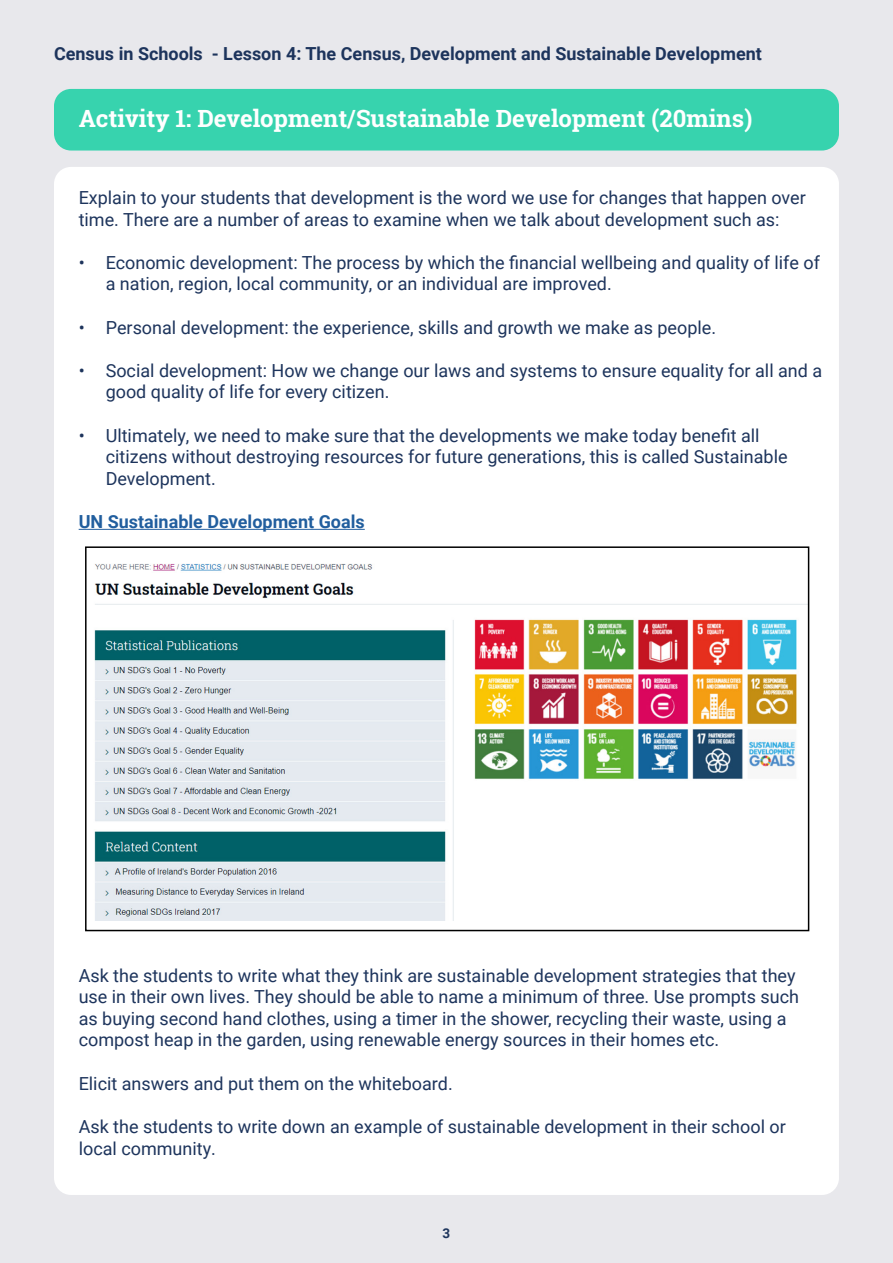
<style>
.page{position:relative;width:893px;height:1263px;background:#e8e8ec}
.page>*{position:absolute;margin:0;border:0;box-sizing:border-box;transform-origin:0 0}
.t1{font:700 24px "Roboto Slab";color:#fff}
.t2{font:18px/21.6px "Roboto";color:#1d345c}
.t3{font:700 18px "Roboto";color:#1d345c}
.t4{font:700 18px "Roboto";color:#215e9e}
.t5{font:700 13.5px "Roboto";color:#1d345c}
</style>
<div class="page">
<div style="left:54px;top:89px;width:785px;height:62px;background:#37d3ae;border-radius:17px"></div>
<div style="left:54px;top:167px;width:785px;height:1028px;background:#fff;border-radius:17px"></div>
<hr style="left:79px;top:529px;width:286px;height:1px;background:#215e9e">
<img style="left:94px;top:563px;width:712px;height:358px">
<div style="left:85px;top:546px;width:724px;height:385px;border:2px solid #000"></div>
<p class="t3" style="left:54px;top:41px;width:709px">Census in Schools - Lesson 4: The Census, Development and Sustainable Development</p>
<h1 class="t1" style="left:79px;top:101px;width:675px">Activity 1: Development/Sustainable Development (20mins)</h1>
<p class="t2" style="left:79px;top:186px;width:729px">Explain to your students that development is the word we use for changes that happen over time. There are a number of areas to examine when we talk about development such as:</p>
<p class="t2" style="left:106px;top:251px;width:716px;text-indent:-27px">• Economic development: The process by which the financial wellbeing and quality of life of a nation, region, local community, or an individual are improved.</p>
<p class="t2" style="left:79px;top:316px;width:639px">• Personal development: the experience, skills and growth we make as people.</p>
<p class="t2" style="left:106px;top:359px;width:718px;text-indent:-27px">• Social development: How we change our laws and systems to ensure equality for all and a good quality of life for every citizen.</p>
<p class="t2" style="left:106px;top:424px;width:683px;text-indent:-27px">• Ultimately, we need to make sure that the developments we make today benefit all citizens without destroying resources for future generations, this is called Sustainable<br>Development.</p>
<p class="t4" style="left:79px;top:509px;width:288px">UN Sustainable Development Goals</p>
<p class="t2" style="left:79px;top:964px;width:722px">Ask the students to write what they think are sustainable development strategies that they use in their own lives. They should be able to name a minimum of three. Use prompts such as buying second hand clothes, using a timer in the shower, recycling their waste, using a compost heap in the garden, using renewable energy sources in their homes etc.</p>
<p class="t2" style="left:79px;top:1072px;width:376px">Elicit answers and put them on the whiteboard.</p>
<p class="t2" style="left:79px;top:1115px;width:709px">Ask the students to write down an example of sustainable development in their school or local community.</p>
<p class="t5" style="left:443px;top:1224px;width:9px">3</p>
</div>
